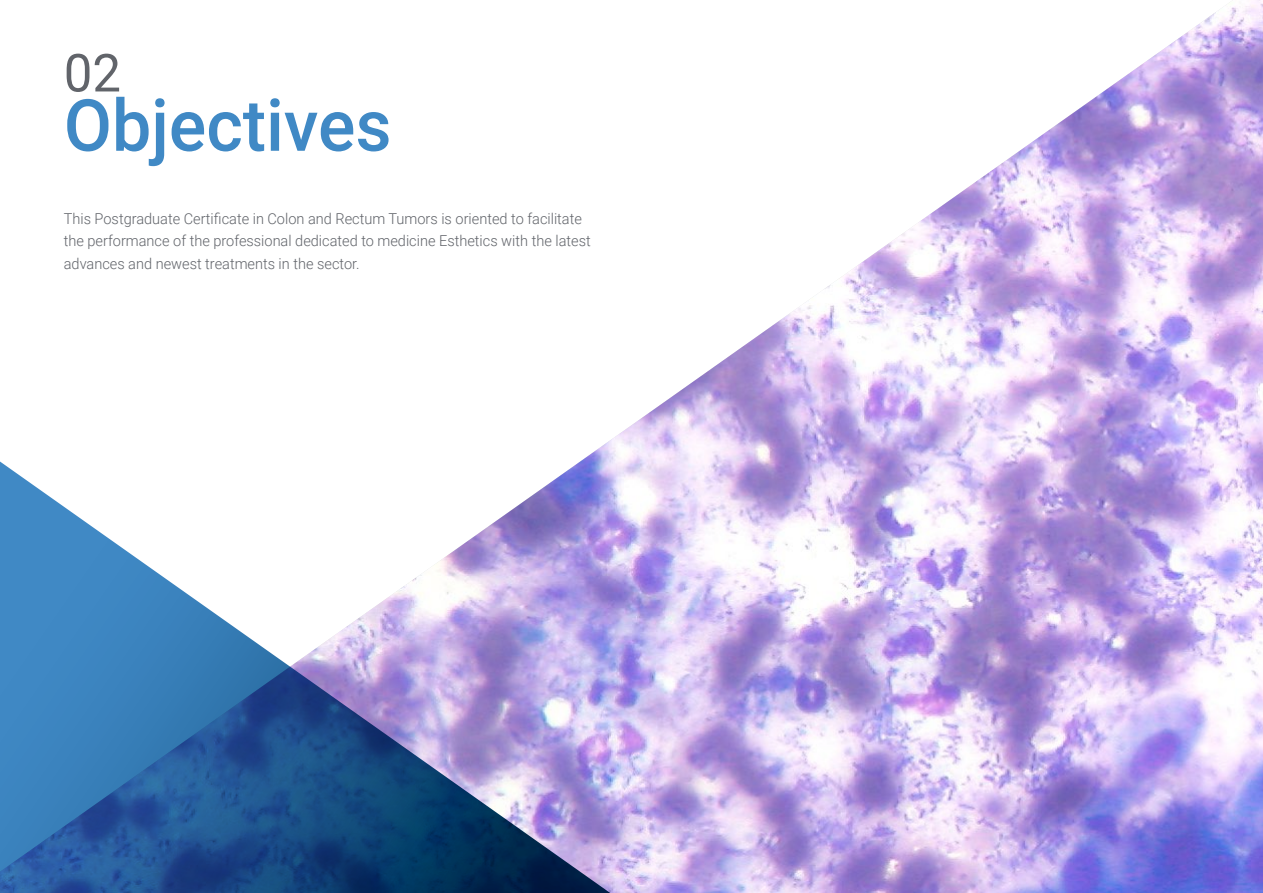
<style>
.page{position:relative;width:1263px;height:893px;background:#fff}
.page>*{position:absolute;margin:0;border:0;box-sizing:border-box;transform-origin:0 0}
.t1{font:500 72px "Roboto";color:#4089c5}
.t2{font:52.5px "Roboto";color:#61646a}
.t3{font:300 15px/22.5px "Roboto";color:#61646a}
</style>
<div class="page">
<img style="left:602px;top:0;width:661px;height:893px">
<svg style="left:0;top:446px;width:640px;height:447px"></svg>
<h2 class="t2" style="left:64px;top:36px;width:59px">02</h2>
<h1 class="t1" style="left:64px;top:75px;width:329px">Objectives</h1>
<p class="t3" style="left:64px;top:207px;width:528px">This Postgraduate Certificate in Colon and Rectum Tumors is oriented to facilitate the performance of the professional dedicated to medicine Esthetics with the latest advances and newest treatments in the sector.</p>
</div>
